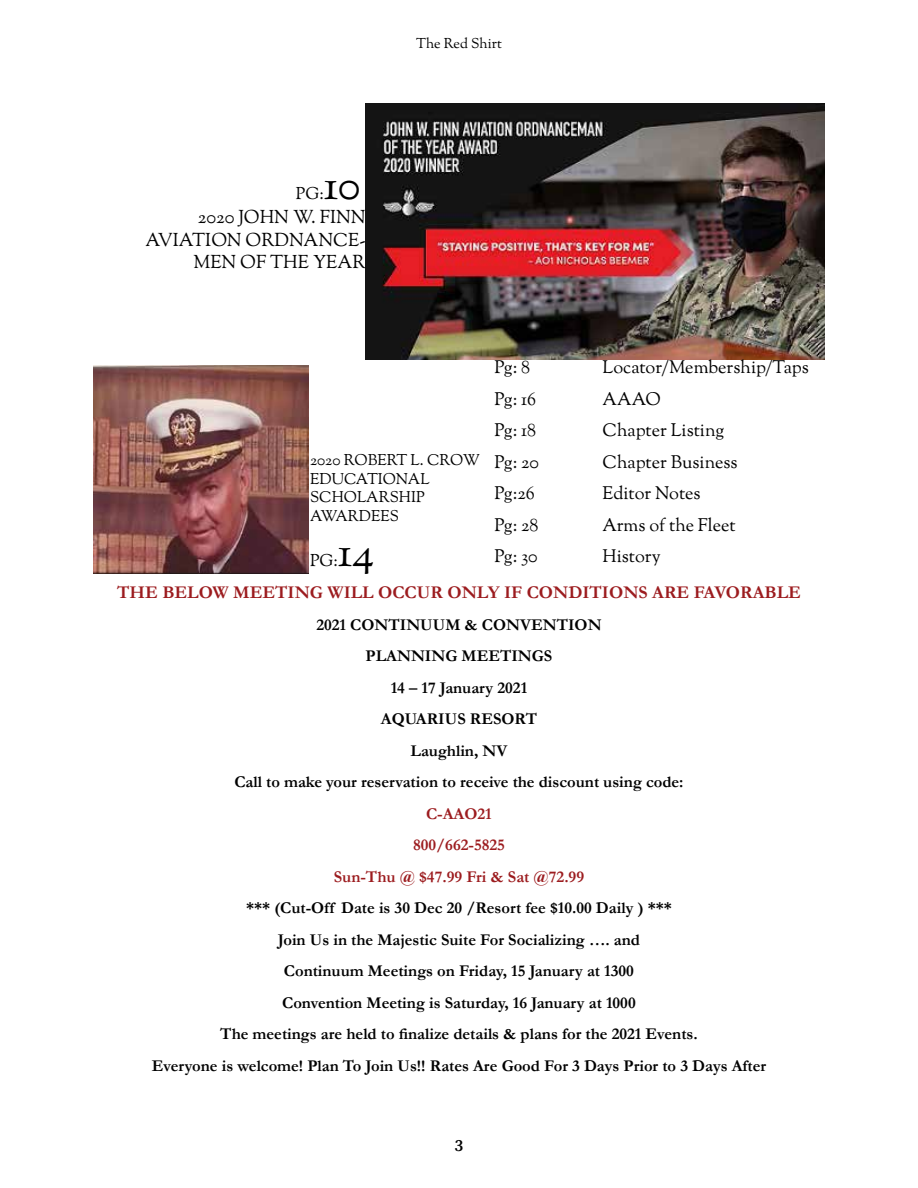
<style>
.page{position:relative;width:918px;height:1188px;background:#fff}
.page>*{position:absolute;margin:0;border:0;box-sizing:border-box;transform-origin:0 0}
.t1{font:43.2px "OFL Goudy St M";color:#000}
.t2{font:18.45px/22.2px "OFL Goudy St M";color:#000;text-align:right}
.t3{font:18px "OFL Goudy St M";color:#000}
.t4{font:700 18px "Garamond";color:#9c1c1f}
.t5{font:16.95px "OFL Goudy St M";color:#000}
.t6{font:600 16.95px "Source Serif Pro";color:#000}
.t7{font:700 16.5px/31.5px "Garamond";color:#000;text-align:center}
.t8{font:700 16.5px/31.5px "Garamond";color:#9c1c1f;text-align:center}
.t9{font:15.45px/18.5px "OFL Goudy St M";color:#000}
.t10{font:14.1px "OFL Goudy St M";color:#000}
</style>
<div class="page">
<img style="left:366px;top:104px;width:459px;height:255px">
<img style="left:93px;top:365px;width:216px;height:208px">
<p class="t10" style="left:416px;top:34px;width:87px">The Red Shirt</p>
<p class="t5" style="left:296px;top:182px;width:29px">PG:</p>
<h1 class="t1" style="left:324px;top:157px;width:39px">10</h1>
<p class="t2" style="left:145px;top:207px;width:222px">2020 JOHN W. FINN<br>AVIATION ORDNANCE-<br>MEN OF THE YEAR</p>
<p class="t3" style="left:495px;top:356px;width:37px">Pg: 8</p>
<p class="t3" style="left:603px;top:356px;width:208px">Locator/Membership/Taps</p>
<p class="t3" style="left:495px;top:387px;width:43px">Pg: 16</p>
<p class="t3" style="left:603px;top:387px;width:60px">AAAO</p>
<p class="t3" style="left:495px;top:419px;width:43px">Pg: 18</p>
<p class="t3" style="left:603px;top:419px;width:123px">Chapter Listing</p>
<p class="t3" style="left:495px;top:450px;width:46px">Pg: 20</p>
<p class="t3" style="left:603px;top:450px;width:137px">Chapter Business</p>
<p class="t3" style="left:495px;top:482px;width:42px">Pg:26</p>
<p class="t3" style="left:603px;top:482px;width:100px">Editor Notes</p>
<p class="t3" style="left:495px;top:513px;width:46px">Pg: 28</p>
<p class="t3" style="left:603px;top:513px;width:135px">Arms of the Fleet</p>
<p class="t3" style="left:495px;top:545px;width:45px">Pg: 30</p>
<p class="t3" style="left:603px;top:545px;width:60px">History</p>
<p class="t4" style="left:117px;top:581px;width:685px">THE BELOW MEETING WILL OCCUR ONLY IF CONDITIONS ARE FAVORABLE</p>
<p class="t7" style="left:234px;top:609px;width:451px">2021 CONTINUUM &amp; CONVENTION<br>PLANNING MEETINGS<br>14 – 17 January 2021<br>AQUARIUS RESORT<br>Laughlin, NV<br>Call to make your reservation to receive the discount using code:</p>
<p class="t8" style="left:334px;top:798px;width:252px">C-AAO21<br>800/662-5825<br>Sun-Thu @ $47.99 Fri &amp; Sat @72.99</p>
<p class="t7" style="left:152px;top:893px;width:616px">*** (Cut-Off Date is 30 Dec 20 /Resort fee $10.00 Daily ) ***<br>Join Us in the Majestic Suite For Socializing …. and<br>Continuum Meetings on Friday, 15 January at 1300<br>Convention Meeting is Saturday, 16 January at 1000<br>The meetings are held to finalize details &amp; plans for the 2021 Events.<br>Everyone is welcome! Plan To Join Us!! Rates Are Good For 3 Days Prior to 3 Days After</p>
<p class="t9" style="left:310px;top:452px;width:172px">2020 ROBERT L. CROW<br>EDUCATIONAL<br>SCHOLARSHIP<br>AWARDEES</p>
<p class="t5" style="left:310px;top:550px;width:29px">PG:</p>
<h1 class="t1" style="left:338px;top:524px;width:38px">14</h1>
<p class="t6" style="left:455px;top:1133px;width:10px">3</p>
</div>
